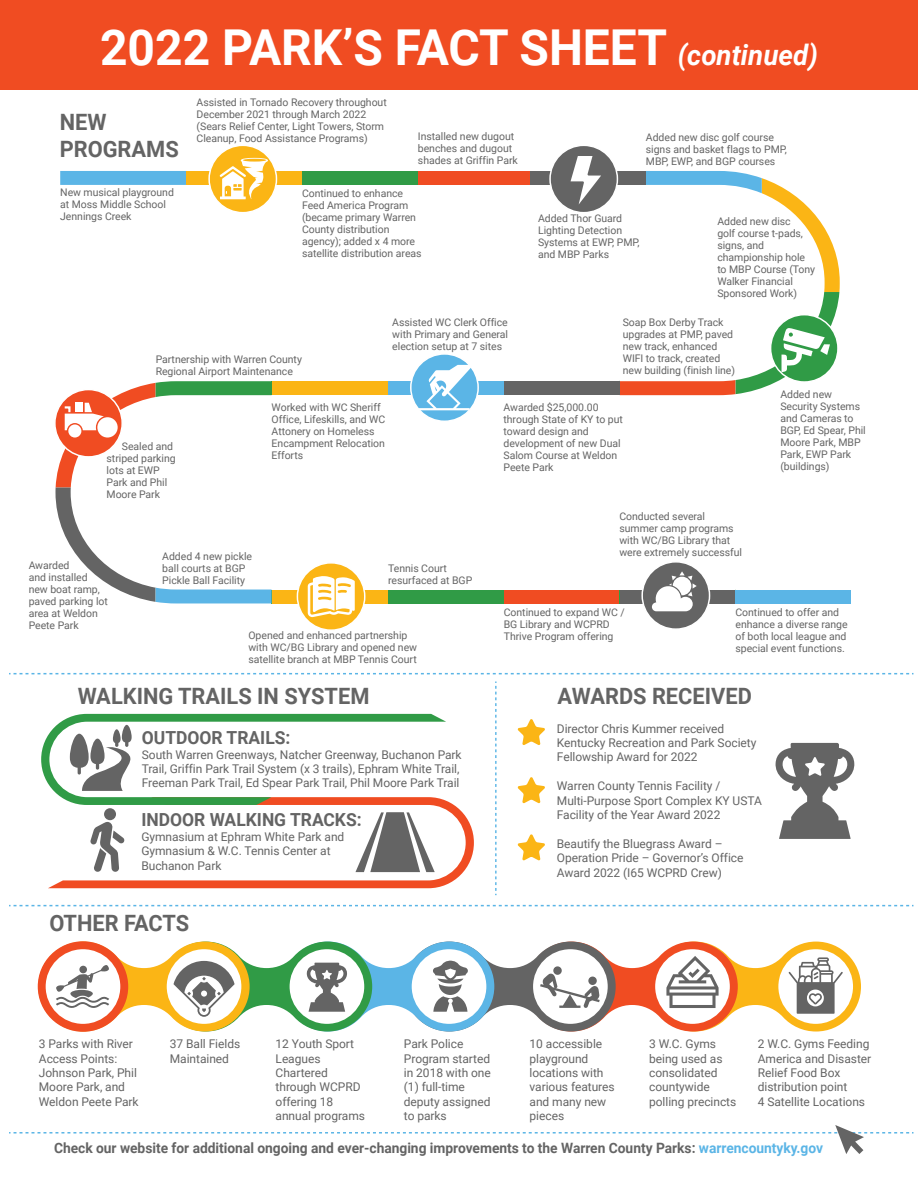
<style>
.page{position:relative;width:918px;height:1188px;background:#fff}
.page>*{position:absolute;margin:0;border:0;box-sizing:border-box;transform-origin:0 0}
.t1{font:700 49.5px "Roboto";color:#fff}
.t2{font:700 22.5px/27px "Roboto";color:#646464}
.t3{font:700 18px "Roboto";color:#646464}
.t4{font:700 14.25px "Roboto";color:#646464}
.t5{font:12px/14.4px "Roboto";letter-spacing:-.005em;color:#646464}
.t6{font:10.5px/12px "Roboto";letter-spacing:-.005em;color:#646464}
.s1{font-style:italic;font-size:28.5px}
.s2{color:#5bb5e6}
</style>
<div class="page">
<div style="left:0;top:0;width:918px;height:89px;background:#f04c22"></div>
<svg style="left:60px;top:171px;width:126px;height:14px;background:#5cb5e6"></svg>
<div style="left:186px;top:171px;width:116px;height:14px;background:#fbb515"></div>
<div style="left:302px;top:171px;width:116px;height:14px;background:#309b46"></div>
<div style="left:418px;top:171px;width:112px;height:14px;background:#f04c22"></div>
<div style="left:272px;top:381px;width:116px;height:14px;background:#fbb515"></div>
<div style="left:388px;top:381px;width:116px;height:14px;background:#5bb5e6"></div>
<div style="left:272px;top:590px;width:116px;height:13px;background:#fbb515"></div>
<div style="left:388px;top:590px;width:116px;height:13px;background:#309b46"></div>
<div style="left:504px;top:590px;width:115px;height:13px;background:#f04c22"></div>
<div style="left:620px;top:590px;width:115px;height:13px;background:#646464"></div>
<svg style="left:619px;top:590px;width:1px;height:13px"></svg>
<svg style="left:38px;top:942px;width:823px;height:90px"></svg>
<svg style="left:41px;top:714px;width:433px;height:174px"></svg>
<svg style="left:9px;top:673px;width:904px;height:1px"></svg>
<svg style="left:9px;top:905px;width:904px;height:1px"></svg>
<div style="left:530px;top:171px;width:116px;height:14px;background:#646464"></div>
<div style="left:504px;top:381px;width:115px;height:14px;background:#646464"></div>
<div style="left:735px;top:590px;width:116px;height:13px;background:#5bb5e6"></div>
<svg style="left:208px;top:146px;width:69px;height:66px"></svg>
<svg style="left:549px;top:146px;width:291px;height:249px"></svg>
<svg style="left:410px;top:354px;width:69px;height:67px"></svg>
<svg style="left:55px;top:381px;width:217px;height:222px"></svg>
<svg style="left:297px;top:563px;width:69px;height:67px"></svg>
<svg style="left:641px;top:562px;width:69px;height:67px"></svg>
<svg style="left:495px;top:682px;width:2px;height:213px"></svg>
<svg style="left:775px;top:743px;width:80px;height:96px"></svg>
<svg style="left:517px;top:719px;width:28px;height:26px"></svg>
<svg style="left:517px;top:777px;width:28px;height:27px"></svg>
<svg style="left:517px;top:834px;width:28px;height:27px"></svg>
<svg style="left:9px;top:1125px;width:904px;height:29px"></svg>
<h1 class="t1" style="left:100px;top:12px;width:719px">2022 PARK’S FACT SHEET <span class="s1">(continued)</span></h1>
<h2 class="t2" style="left:60px;top:108px;width:121px">NEW<br>PROGRAMS</h2>
<p class="t6" style="left:60px;top:186px;width:115px">New musical playground at Moss Middle School<br>Jennings Creek</p>
<p class="t6" style="left:197px;top:96px;width:192px">Assisted in Tornado Recovery throughout December 2021 through March 2022 (Sears Relief Center, Light Towers, Storm Cleanup, Food Assistance Programs)</p>
<p class="t6" style="left:418px;top:130px;width:101px">Installed new dugout benches and dugout shades at Griffin Park</p>
<p class="t6" style="left:302px;top:186px;width:121px">Continued to enhance<br>Feed America Program (became primary Warren<br>County distribution agency); added x 4 more satellite distribution areas</p>
<p class="t6" style="left:646px;top:131px;width:142px">Added new disc golf course signs and basket flags to PMP,<br>MBP, EWP, and BGP courses</p>
<p class="t6" style="left:538px;top:212px;width:103px">Added Thor Guard<br>Lighting Detection<br>Systems at EWP, PMP, and MBP Parks</p>
<p class="t6" style="left:717px;top:215px;width:99px">Added new disc<br>golf course t-pads, signs, and championship hole to MBP Course (Tony<br>Walker Financial<br>Sponsored Work)</p>
<p class="t6" style="left:392px;top:316px;width:117px;text-align:justify">Assisted WC Clerk Office with Primary and General election setup at 7 sites</p>
<p class="t6" style="left:623px;top:316px;width:114px">Soap Box Derby Track upgrades at PMP, paved new track, enhanced<br>WIFI to track, created new building (finish line)</p>
<p class="t6" style="left:504px;top:401px;width:121px">Awarded $25,000.00 through State of KY to put toward design and development of new Dual<br>Salom Course at Weldon<br>Peete Park</p>
<p class="t6" style="left:156px;top:353px;width:148px">Partnership with Warren County<br>Regional Airport Maintenance</p>
<p class="t6" style="left:272px;top:401px;width:115px">Worked with WC Sheriff<br>Office, Lifeskills, and WC<br>Attonery on Homeless<br>Encampment Relocation<br>Efforts</p>
<p class="t6" style="left:107px;top:440px;width:71px;text-indent:15px">Sealed and striped parking lots at EWP<br>Park and Phil<br>Moore Park</p>
<p class="t6" style="left:780px;top:388px;width:87px">Added new<br>Security Systems and Cameras to<br>BGP, Ed Spear, Phil<br>Moore Park, MBP<br>Park, EWP Park (buildings)</p>
<p class="t6" style="left:29px;top:559px;width:81px">Awarded<br>and installed new boat ramp, paved parking lot area at Weldon<br>Peete Park</p>
<p class="t6" style="left:162px;top:550px;width:91px">Added 4 new pickle ball courts at BGP<br>Pickle Ball Facility</p>
<p class="t6" style="left:388px;top:562px;width:86px">Tennis Court resurfaced at BGP</p>
<p class="t6" style="left:248px;top:629px;width:170px">Opened and enhanced partnership with WC/BG Library and opened new satellite branch at MBP Tennis Court</p>
<h2 class="t2" style="left:78px;top:682px;width:293px">WALKING TRAILS IN SYSTEM</h2>
<h3 class="t3" style="left:142px;top:725px;width:150px">OUTDOOR TRAILS:</h3>
<p class="t5" style="left:142px;top:747px;width:321px">South Warren Greenways, Natcher Greenway, Buchanon Park<br>Trail, Griffin Park Trail System (x 3 trails), Ephram White Trail,<br>Freeman Park Trail, Ed Spear Park Trail, Phil Moore Park Trail</p>
<h3 class="t3" style="left:141px;top:807px;width:222px">INDOOR WALKING TRACKS:</h3>
<p class="t5" style="left:141px;top:829px;width:205px">Gymnasium at Ephram White Park and<br>Gymnasium &amp; W.C. Tennis Center at<br>Buchanon Park</p>
<h2 class="t2" style="left:49px;top:908px;width:141px">OTHER FACTS</h2>
<p class="t6" style="left:619px;top:510px;width:124px">Conducted several summer camp programs with WC/BG Library that were extremely successful</p>
<p class="t6" style="left:504px;top:606px;width:122px">Continued to expand WC /<br>BG Library and WCPRD<br>Thrive Program offering</p>
<p class="t6" style="left:736px;top:606px;width:114px">Continued to offer and enhance a diverse range of both local league and special event functions.</p>
<h2 class="t2" style="left:558px;top:682px;width:196px">AWARDS RECEIVED</h2>
<p class="t5" style="left:557px;top:721px;width:201px">Director Chris Kummer received<br>Kentucky Recreation and Park Society<br>Fellowship Award for 2022</p>
<p class="t5" style="left:557px;top:778px;width:207px">Warren County Tennis Facility /<br>Multi-Purpose Sport Complex KY USTA<br>Facility of the Year Award 2022</p>
<p class="t5" style="left:557px;top:836px;width:188px">Beautify the Bluegrass Award –<br>Operation Pride – Governor’s Office<br>Award 2022 (I65 WCPRD Crew)</p>
<p class="t5" style="left:39px;top:1036px;width:101px">3 Parks with River<br>Access Points:<br>Johnson Park, Phil<br>Moore Park, and<br>Weldon Peete Park</p>
<p class="t5" style="left:170px;top:1036px;width:72px">37 Ball Fields<br>Maintained</p>
<p class="t5" style="left:276px;top:1036px;width:91px">12 Youth Sport<br>Leagues<br>Chartered through WCPRD offering 18 annual programs</p>
<p class="t5" style="left:404px;top:1036px;width:88px">Park Police<br>Program started in 2018 with one (1) full-time deputy assigned to parks</p>
<p class="t5" style="left:530px;top:1036px;width:87px">10 accessible playground locations with various features and many new pieces</p>
<p class="t5" style="left:649px;top:1036px;width:89px">3 W.C. Gyms being used as consolidated countywide polling precincts</p>
<p class="t5" style="left:758px;top:1036px;width:115px">2 W.C. Gyms Feeding<br>America and Disaster<br>Relief Food Box distribution point<br>4 Satellite Locations</p>
<h3 class="t4" style="left:54px;top:1138px;width:771px">Check our website for additional ongoing and ever-changing improvements to the Warren County Parks: <span class="s2">warrencountyky.gov</span></h3>
</div>
